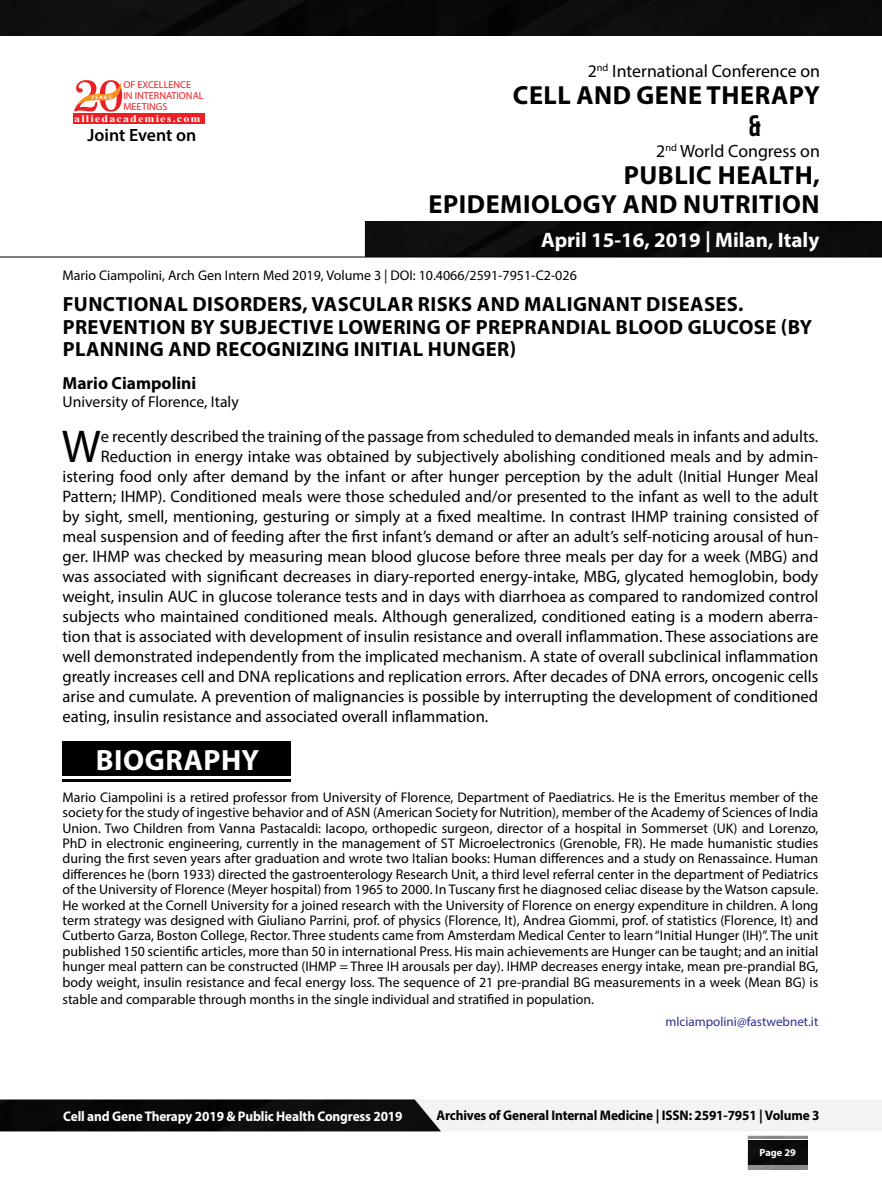
<style>
.page{position:relative;width:882px;height:1197px;background:#fff}
.page>*{position:absolute;margin:0;border:0;box-sizing:border-box;transform-origin:0 0}
.t1{font:46.2px "Myriad Pro";color:#000}
.t2{font:29.75px "Bebas Neue";color:#000}
.t3{font:700 29.4px "Myriad Pro";letter-spacing:.02em;color:#fff}
.t4{font:700 26.25px/28.9px "Myriad Pro";letter-spacing:.02em;color:#000;text-align:right}
.t5{font:700 21px "Myriad Pro";color:#fff}
.t6{font:700 20.47px/22.6px "Myriad Pro";letter-spacing:.02em;color:#000}
.t7{font:17.85px "Myriad Pro";color:#000}
.t8{font:600 17.85px "Myriad Pro";color:#000}
.t9{font:700 17.5px "Myriad Pro";color:#000}
.t10{font:16.62px "Myriad Pro";color:#000}
.t11{font:15.75px "Myriad Pro";color:#000}
.t12{font:14px/15.4px "Myriad Pro";color:#000;text-align:justify}
.t13{font:700 14px "Myriad Pro";letter-spacing:-.01em;color:#000;scale:.95 1}
.t14{font:700 14px "Myriad Pro";letter-spacing:-.01em;color:#fff;scale:.95 1}
.t15{font:13.12px "Myriad Pro";color:#2e3092}
.t16{font:700 10.33px "Myriad Pro";color:#fff}
.t17{font:10.15px/10.8px "Myriad Pro";color:#ed1f24}
.t18{font:700 10.15px "Times New Roman";letter-spacing:.1em;color:#fff;scale:1.18 1}
.t19{font:5.25px "Oregon LDO Black";letter-spacing:.24em;color:#fff;scale:1.06 1}
</style>
<div class="page">
<img style="left:748px;top:1140px;width:60px;height:24px">
<hr style="left:748px;top:1136px;width:60px;height:3px;background:#000">
<div style="left:365px;top:222px;width:517px;height:35px;background:#0c0c0c"></div>
<hr style="left:0;top:257px;width:882px;height:1px;background:#000">
<div style="left:0;top:0;width:882px;height:35px;background:#0c0c0c"></div>
<div style="left:73px;top:113px;width:132px;height:11px;background:#ed1f24"></div>
<svg style="left:74px;top:80px;width:49px;height:32px"></svg>
<div style="left:0;top:1100px;width:441px;height:31px;background:#0a0a0a"></div>
<div style="left:62px;top:742px;width:229px;height:34px;background:#000"></div>
<hr style="left:62px;top:779px;width:229px;height:3px;background:#000">
<p class="t17" style="left:123px;top:79px;width:82px">OF EXCELLENCE<br>IN INTERNATIONAL<br>MEETINGS</p>
<p class="t18" style="left:74px;top:111px;width:109px">alliedacademies.com</p>
<p class="t19" style="left:91px;top:94px;width:21px">YEARS</p>
<p class="t8" style="left:88px;top:124px;width:110px">Joint Event on</p>
<p class="t7" style="left:588px;top:60px;width:234px">2<sup>nd</sup> International Conference on</p>
<h3 class="t4" style="left:513px;top:79px;width:308px">CELL AND GENE THERAPY</h3>
<h2 class="t2" style="left:748px;top:109px;width:14px">&amp;</h2>
<h3 class="t4" style="left:429px;top:160px;width:393px">PUBLIC HEALTH,<br>EPIDEMIOLOGY AND NUTRITION</h3>
<p class="t7" style="left:656px;top:140px;width:165px">2<sup>nd</sup> World Congress on</p>
<h3 class="t5" style="left:541px;top:226px;width:280px">April 15-16, 2019 | Milan, Italy</h3>
<p class="t12" style="left:62px;top:267px;width:516px">Mario Ciampolini, Arch Gen Intern Med 2019, Volume 3 | DOI: 10.4066/2591-7951-C2-026</p>
<h3 class="t6" style="left:63px;top:292px;width:751px">FUNCTIONAL DISORDERS, VASCULAR RISKS AND MALIGNANT DISEASES.<br>PREVENTION BY SUBJECTIVE LOWERING OF PREPRANDIAL BLOOD GLUCOSE (BY<br>PLANNING AND RECOGNIZING INITIAL HUNGER)</h3>
<p class="t9" style="left:62px;top:372px;width:135px">Mario Ciampolini</p>
<p class="t11" style="left:62px;top:392px;width:178px">University of Florence, Italy</p>
<h1 class="t1" style="left:62px;top:418px;width:41px">W</h1>
<p class="t10" style="left:101px;top:427px;width:719px">e recently described the training of the passage from scheduled to demanded meals in infants and adults.</p>
<p class="t10" style="left:101px;top:446px;width:719px">Reduction in energy intake was obtained by subjectively abolishing conditioned meals and by admin-</p>
<p class="t10" style="left:62px;top:466px;width:758px">istering food only after demand by the infant or after hunger perception by the adult (Initial Hunger Meal</p>
<p class="t10" style="left:62px;top:486px;width:757px">Pattern; IHMP). Conditioned meals were those scheduled and/or presented to the infant as well to the adult</p>
<p class="t10" style="left:62px;top:506px;width:757px">by sight, smell, mentioning, gesturing or simply at a fixed mealtime. In contrast IHMP training consisted of</p>
<p class="t10" style="left:62px;top:526px;width:757px">meal suspension and of feeding after the first infant’s demand or after an adult’s self-noticing arousal of hun-</p>
<p class="t10" style="left:62px;top:546px;width:757px">ger. IHMP was checked by measuring mean blood glucose before three meals per day for a week (MBG) and</p>
<p class="t10" style="left:62px;top:566px;width:757px">was associated with significant decreases in diary-reported energy-intake, MBG, glycated hemoglobin, body</p>
<p class="t10" style="left:62px;top:586px;width:757px">weight, insulin AUC in glucose tolerance tests and in days with diarrhoea as compared to randomized control</p>
<p class="t10" style="left:62px;top:606px;width:757px">subjects who maintained conditioned meals. Although generalized, conditioned eating is a modern aberra-</p>
<p class="t10" style="left:62px;top:626px;width:757px">tion that is associated with development of insulin resistance and overall inflammation. These associations are</p>
<p class="t10" style="left:62px;top:646px;width:757px">well demonstrated independently from the implicated mechanism. A state of overall subclinical inflammation</p>
<p class="t10" style="left:62px;top:666px;width:757px">greatly increases cell and DNA replications and replication errors. After decades of DNA errors, oncogenic cells</p>
<p class="t10" style="left:62px;top:686px;width:757px">arise and cumulate. A prevention of malignancies is possible by interrupting the development of conditioned</p>
<p class="t10" style="left:62px;top:706px;width:427px">eating, insulin resistance and associated overall inflammation.</p>
<h3 class="t3" style="left:96px;top:741px;width:165px">BIOGRAPHY</h3>
<p class="t12" style="left:62px;top:789px;width:757px">Mario Ciampolini is a retired professor from University of Florence, Department of Paediatrics. He is the Emeritus member of the society for the study of ingestive behavior and of ASN (American Society for Nutrition), member of the Academy of Sciences of India Union. Two Children from Vanna Pastacaldi: Iacopo, orthopedic surgeon, director of a hospital in Sommerset (UK) and Lorenzo, PhD in electronic engineering, currently in the management of ST Microelectronics (Grenoble, FR). He made humanistic studies during the first seven years after graduation and wrote two Italian books: Human differences and a study on Renassaince. Human differences he (born 1933) directed the gastroenterology Research Unit, a third level referral center in the department of Pediatrics of the University of Florence (Meyer hospital) from 1965 to 2000. In Tuscany first he diagnosed celiac disease by the Watson capsule.<br>He worked at the Cornell University for a joined research with the University of Florence on energy expenditure in children. A long term strategy was designed with Giuliano Parrini, prof. of physics (Florence, It), Andrea Giommi, prof. of statistics (Florence, It) and Cutberto Garza, Boston College, Rector. Three students came from Amsterdam Medical Center to learn “Initial Hunger (IH)”. The unit published 150 scientific articles, more than 50 in international Press. His main achievements are Hunger can be taught; and an initial hunger meal pattern can be constructed (IHMP = Three IH arousals per day). IHMP decreases energy intake, mean pre-prandial BG, body weight, insulin resistance and fecal energy loss. The sequence of 21 pre-prandial BG measurements in a week (Mean BG) is</p>
<p class="t12" style="left:62px;top:991px;width:533px">stable and comparable through months in the single individual and stratified in population.</p>
<p class="t15" style="left:666px;top:1014px;width:154px">mlciampolini@fastwebnet.it</p>
<p class="t14" style="left:63px;top:1107px;width:359px">Cell and Gene Therapy 2019 &amp; Public Health Congress 2019</p>
<p class="t13" style="left:437px;top:1106px;width:405px">Archives of General Internal Medicine | ISSN: 2591-7951 | Volume 3</p>
<p class="t16" style="left:760px;top:1146px;width:38px">Page 29</p>
</div>
